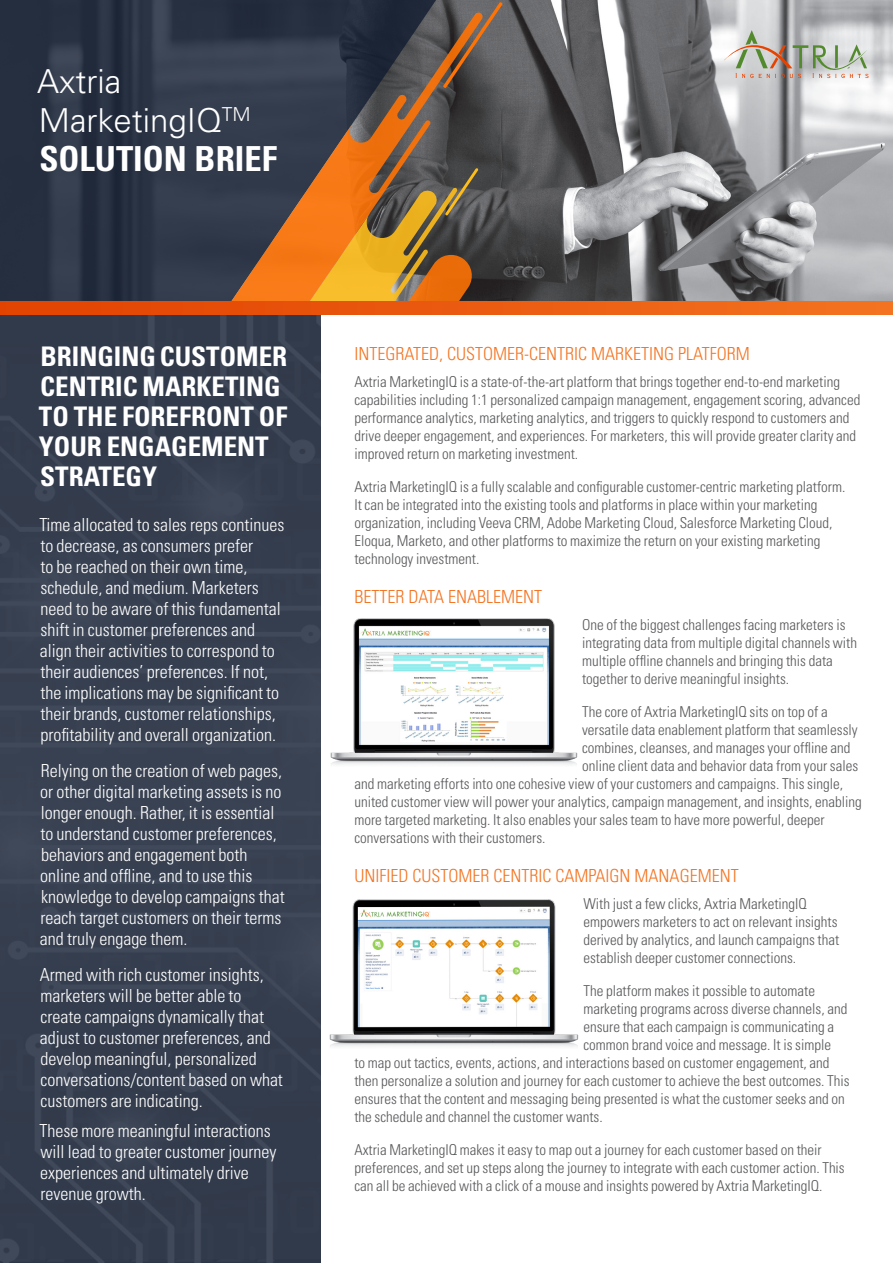
<style>
.page{position:relative;width:893px;height:1263px;background:#fff}
.page>*{position:absolute;margin:0;border:0;box-sizing:border-box;transform-origin:0 0}
.Heading_33pt_White{font:700 condensed 34.5px "Univers LT Std";color:#fff}
.Heading_33pt_White-2{font:300 33px/39px "Univers LT Std";color:#fff}
.Bodycopy_9_5pt{font:700 condensed 27px/30px "Univers LT Std";color:#fff}
.Bodycopy_9_5pt-2{font:300 condensed 18px/21px "Univers LT Std";color:#fff}
.Heading_33pt_White-3{font:300 condensed 18px "Univers LT Std";color:#f47421}
.Bodycopy_9_5pt-3{font:300 condensed 15px/18px "Univers LT Std";color:#57585a}
</style>
<div class="page">
<img style="left:329px;top:899px;width:250px;height:148px">
<img style="left:330px;top:618px;width:248px;height:147px">
<div style="left:0;top:312px;width:320px;height:951px;background:#363f4f"></div>
<img style="left:452px;top:0;width:441px;height:301px">
<svg style="left:0;top:0;width:452px;height:301px;background:#2b3445"></svg>
<svg style="left:443px;top:2px;width:60px;height:86px;background:#6c6562"></svg>
<svg style="left:224px;top:12px;width:259px;height:289px;background:#73563b"></svg>
<svg style="left:724px;top:29px;width:146px;height:50px;background:#c4c3b9"></svg>
<svg style="left:0;top:301px;width:893px;height:13px;background:#ea5a10"></svg>
<p class="Heading_33pt_White-2" style="left:37px;top:62px;width:215px">Axtria<br>MarketingIQ<sup>TM</sup></p>
<p class="Heading_33pt_White" style="left:39px;top:138px;width:239px">SOLUTION BRIEF</p>
<p class="Bodycopy_9_5pt" style="left:39px;top:341px;width:250px">BRINGING CUSTOMER<br>CENTRIC MARKETING<br>TO THE FOREFRONT OF<br>YOUR ENGAGEMENT<br>STRATEGY</p>
<p class="Bodycopy_9_5pt-2" style="left:39px;top:514px;width:246px">Time allocated to sales reps continues to decrease, as consumers prefer<br>to be reached on their own time, schedule, and medium. Marketers need to be aware of this fundamental shift in customer preferences and align their activities to correspond to their audiences’ preferences. If not, the implications may be significant to their brands, customer relationships, profitability and overall organization.</p>
<p class="Bodycopy_9_5pt-2" style="left:40px;top:760px;width:246px">Relying on the creation of web pages, or other digital marketing assets is no longer enough. Rather, it is essential to understand customer preferences, behaviors and engagement both online and offline, and to use this knowledge to develop campaigns that reach target customers on their terms and truly engage them.</p>
<p class="Bodycopy_9_5pt-2" style="left:40px;top:964px;width:245px">Armed with rich customer insights, marketers will be better able to create campaigns dynamically that adjust to customer preferences, and develop meaningful, personalized conversations/content based on what customers are indicating.</p>
<p class="Bodycopy_9_5pt-2" style="left:39px;top:1120px;width:239px">These more meaningful interactions will lead to greater customer journey experiences and ultimately drive revenue growth.</p>
<p class="Heading_33pt_White-3" style="left:354px;top:343px;width:397px">INTEGRATED, CUSTOMER-CENTRIC MARKETING PLATFORM</p>
<p class="Bodycopy_9_5pt-3" style="left:354px;top:373px;width:507px">Axtria MarketingIQ is a state-of-the-art platform that brings together end-to-end marketing capabilities including 1:1 personalized campaign management, engagement scoring, advanced performance analytics, marketing analytics, and triggers to quickly respond to customers and drive deeper engagement, and experiences. For marketers, this will provide greater clarity and improved return on marketing investment.</p>
<p class="Bodycopy_9_5pt-3" style="left:354px;top:478px;width:492px">Axtria MarketingIQ is a fully scalable and configurable customer-centric marketing platform.<br>It can be integrated into the existing tools and platforms in place within your marketing organization, including Veeva CRM, Adobe Marketing Cloud, Salesforce Marketing Cloud, Eloqua, Marketo, and other platforms to maximize the return on your existing marketing technology investment.</p>
<p class="Heading_33pt_White-3" style="left:354px;top:586px;width:189px">BETTER DATA ENABLEMENT</p>
<p class="Bodycopy_9_5pt-3" style="left:582px;top:616px;width:277px">One of the biggest challenges facing marketers is integrating data from multiple digital channels with multiple offline channels and bringing this data together to derive meaningful insights.</p>
<p class="Bodycopy_9_5pt-3" style="left:582px;top:703px;width:247px">The core of Axtria MarketingIQ sits on top of a</p>
<p class="Bodycopy_9_5pt-3" style="left:582px;top:721px;width:277px">versatile data enablement platform that seamlessly</p>
<p class="Bodycopy_9_5pt-3" style="left:582px;top:739px;width:270px">combines, cleanses, and manages your offline and</p>
<p class="Bodycopy_9_5pt-3" style="left:582px;top:757px;width:278px">online client data and behavior data from your sales</p>
<p class="Bodycopy_9_5pt-3" style="left:354px;top:775px;width:490px">and marketing efforts into one cohesive view of your customers and campaigns. This single,</p>
<p class="Bodycopy_9_5pt-3" style="left:354px;top:793px;width:509px">united customer view will power your analytics, campaign management, and insights, enabling</p>
<p class="Bodycopy_9_5pt-3" style="left:354px;top:811px;width:472px">more targeted marketing. It also enables your sales team to have more powerful, deeper</p>
<p class="Bodycopy_9_5pt-3" style="left:354px;top:829px;width:193px">conversations with their customers.</p>
<p class="Heading_33pt_White-3" style="left:354px;top:865px;width:386px">UNIFIED CUSTOMER CENTRIC CAMPAIGN MANAGEMENT</p>
<p class="Bodycopy_9_5pt-3" style="left:583px;top:895px;width:257px">With just a few clicks, Axtria MarketingIQ empowers marketers to act on relevant insights derived by analytics, and launch campaigns that establish deeper customer connections.</p>
<p class="Bodycopy_9_5pt-3" style="left:583px;top:982px;width:233px">The platform makes it possible to automate</p>
<p class="Bodycopy_9_5pt-3" style="left:583px;top:1000px;width:266px">marketing programs across diverse channels, and</p>
<p class="Bodycopy_9_5pt-3" style="left:583px;top:1018px;width:252px">ensure that each campaign is communicating a</p>
<p class="Bodycopy_9_5pt-3" style="left:583px;top:1036px;width:249px">common brand voice and message. It is simple</p>
<p class="Bodycopy_9_5pt-3" style="left:354px;top:1054px;width:477px">to map out tactics, events, actions, and interactions based on customer engagement, and</p>
<p class="Bodycopy_9_5pt-3" style="left:354px;top:1072px;width:497px">then personalize a solution and journey for each customer to achieve the best outcomes. This</p>
<p class="Bodycopy_9_5pt-3" style="left:354px;top:1090px;width:492px">ensures that the content and messaging being presented is what the customer seeks and on</p>
<p class="Bodycopy_9_5pt-3" style="left:354px;top:1108px;width:250px">the schedule and channel the customer wants.</p>
<p class="Bodycopy_9_5pt-3" style="left:354px;top:1141px;width:492px">Axtria MarketingIQ makes it easy to map out a journey for each customer based on their preferences, and set up steps along the journey to integrate with each customer action. This can all be achieved with a click of a mouse and insights powered by Axtria MarketingIQ.</p>
</div>
